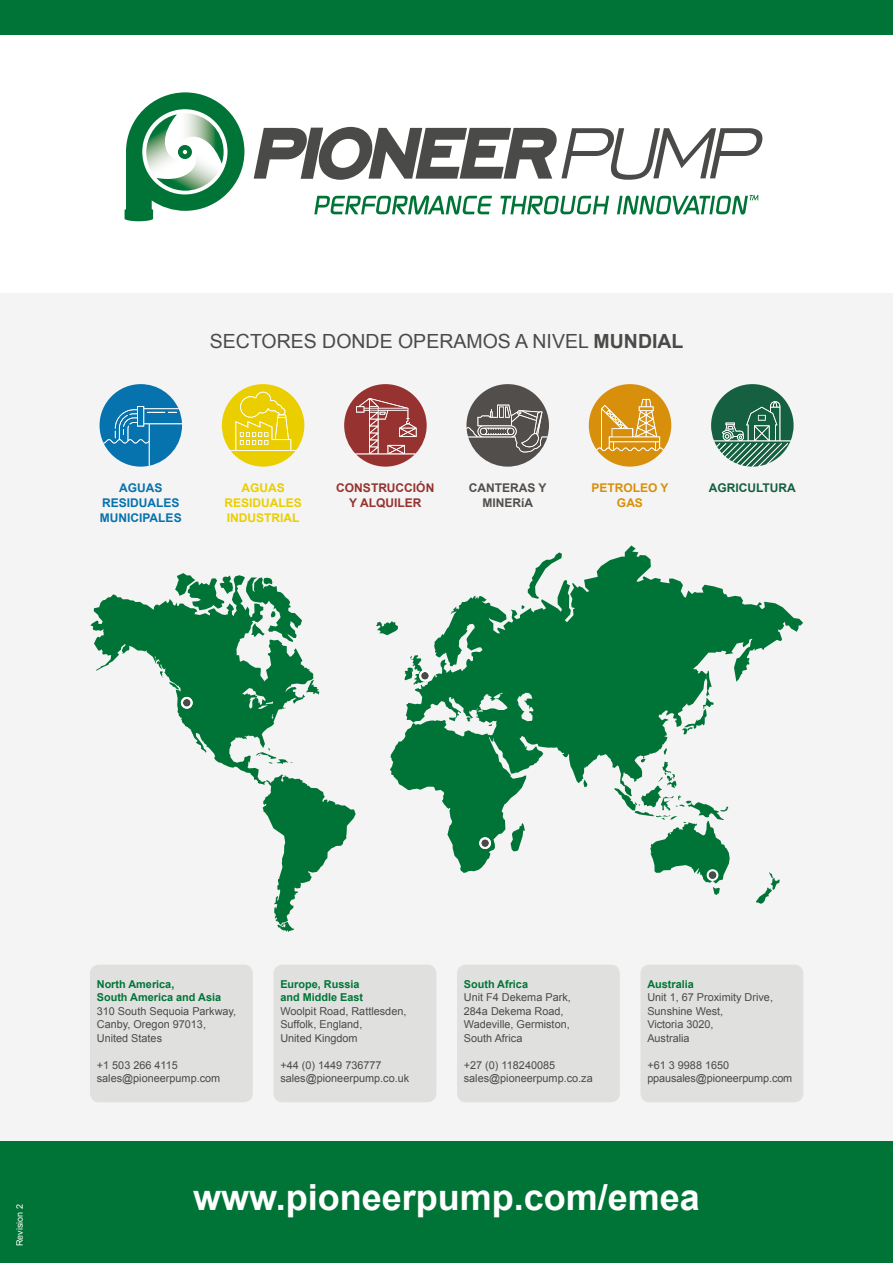
<style>
.page{position:relative;width:893px;height:1263px;background:#fff}
.page>*{position:absolute;margin:0;border:0;box-sizing:border-box;transform-origin:0 0}
.t1{font:700 36px "Arial";color:#fff}
.t2{font:19.5px "Arial";color:#4a4a49}
.t3{font:700 12px/15px "Arial";color:#0672ae;text-align:center}
.t4{font:700 12px/15px "Arial";color:#ebce00;text-align:center}
.t5{font:700 12px/15px "Arial";color:#96322f;text-align:center}
.t6{font:700 12px/15px "Arial";color:#524e4b;text-align:center}
.t7{font:700 12px/15px "Arial";color:#d88f0b;text-align:center}
.t8{font:700 12px "Arial";color:#156041}
.t9{font:10.8px/13.5px "Arial";color:#4a4a49}
.t10{font:700 10.8px/13.5px "Arial";color:#007436}
.t11{font:9px "Arial";color:#fff}
.s1{font-weight:700}
</style>
<div class="page">
<div style="left:0;top:293px;width:893px;height:894px;background:#f4f4f4"></div>
<div style="left:0;top:1142px;width:893px;height:121px;background:#007436"></div>
<div style="left:0;top:0;width:893px;height:34px;background:#007436"></div>
<svg style="left:254px;top:127px;width:508px;height:53px"></svg>
<svg style="left:125px;top:92px;width:119px;height:129px"></svg>
<svg style="left:314px;top:195px;width:178px;height:20px"></svg>
<svg style="left:500px;top:196px;width:109px;height:18px"></svg>
<svg style="left:617px;top:195px;width:141px;height:20px"></svg>
<svg style="left:100px;top:384px;width:82px;height:83px"></svg>
<svg style="left:222px;top:384px;width:82px;height:83px"></svg>
<svg style="left:344px;top:384px;width:83px;height:83px"></svg>
<svg style="left:466px;top:384px;width:83px;height:83px"></svg>
<svg style="left:589px;top:384px;width:82px;height:83px"></svg>
<svg style="left:711px;top:384px;width:83px;height:83px"></svg>
<div style="left:273px;top:964px;width:163px;height:138px;background:#e0e0df;border-radius:9px"></div>
<div style="left:90px;top:964px;width:163px;height:138px;background:#e0e0df;border-radius:9px"></div>
<div style="left:457px;top:964px;width:163px;height:138px;background:#e0e0df;border-radius:9px"></div>
<div style="left:640px;top:964px;width:163px;height:138px;background:#e0e0df;border-radius:9px"></div>
<svg style="left:376px;top:621px;width:14px;height:14px"></svg>
<svg style="left:756px;top:873px;width:24px;height:31px"></svg>
<svg style="left:314px;top:686px;width:5px;height:8px"></svg>
<svg style="left:90px;top:575px;width:224px;height:210px"></svg>
<svg style="left:263px;top:774px;width:93px;height:158px"></svg>
<svg style="left:697px;top:873px;width:28px;height:22px"></svg>
<svg style="left:181px;top:697px;width:12px;height:12px"></svg>
<svg style="left:390px;top:545px;width:413px;height:328px"></svg>
<svg style="left:479px;top:837px;width:12px;height:12px"></svg>
<h2 class="t2" style="left:210px;top:329px;width:475px">SECTORES DONDE OPERAMOS A NIVEL <span class="s1">MUNDIAL</span></h2>
<p class="t3" style="left:100px;top:481px;width:83px">AGUAS<br>RESIDUALES<br>MUNICIPALES</p>
<p class="t4" style="left:224px;top:481px;width:79px">AGUAS<br>RESIDUALES<br>INDUSTRIAL</p>
<p class="t5" style="left:336px;top:481px;width:99px">CONSTRUCCIÓN<br>Y ALQUILER</p>
<p class="t6" style="left:469px;top:481px;width:79px">CANTERAS Y<br>MINERíA</p>
<p class="t7" style="left:591px;top:481px;width:79px">PETROLEO Y<br>GAS</p>
<p class="t8" style="left:709px;top:480px;width:89px">AGRICULTURA</p>
<p class="t11" style="left:14px;top:1246px;width:44px;rotate:-90deg">Revision 2</p>
<p class="t10" style="left:97px;top:977px;width:126px">North America,<br>South America and Asia</p>
<p class="t9" style="left:97px;top:1004px;width:141px">310 South Sequoia Parkway,<br>Canby, Oregon 97013,<br>United States</p>
<p class="t9" style="left:97px;top:1058px;width:125px">+1 503 266 4115 sales@pioneerpump.com</p>
<p class="t10" style="left:280px;top:977px;width:84px">Europe, Russia and Middle East</p>
<p class="t9" style="left:280px;top:1004px;width:128px">Woolpit Road, Rattlesden,<br>Suffolk, England,<br>United Kingdom</p>
<p class="t9" style="left:280px;top:1058px;width:130px">+44 (0) 1449 736777 sales@pioneerpump.co.uk</p>
<p class="t10" style="left:464px;top:977px;width:66px">South Africa</p>
<p class="t9" style="left:464px;top:990px;width:108px">Unit F4 Dekema Park,<br>284a Dekema Road,<br>Wadeville, Germiston,<br>South Africa</p>
<p class="t9" style="left:464px;top:1058px;width:130px">+27 (0) 118240085 sales@pioneerpump.co.za</p>
<p class="t10" style="left:647px;top:977px;width:48px">Australia</p>
<p class="t9" style="left:647px;top:990px;width:127px">Unit 1, 67 Proximity Drive,<br>Sunshine West,<br>Victoria 3020,<br>Australia</p>
<p class="t9" style="left:647px;top:1058px;width:147px">+61 3 9988 1650 ppausales@pioneerpump.com</p>
<h1 class="t1" style="left:193px;top:1173px;width:508px">www.pioneerpump.com/emea</h1>
</div>
